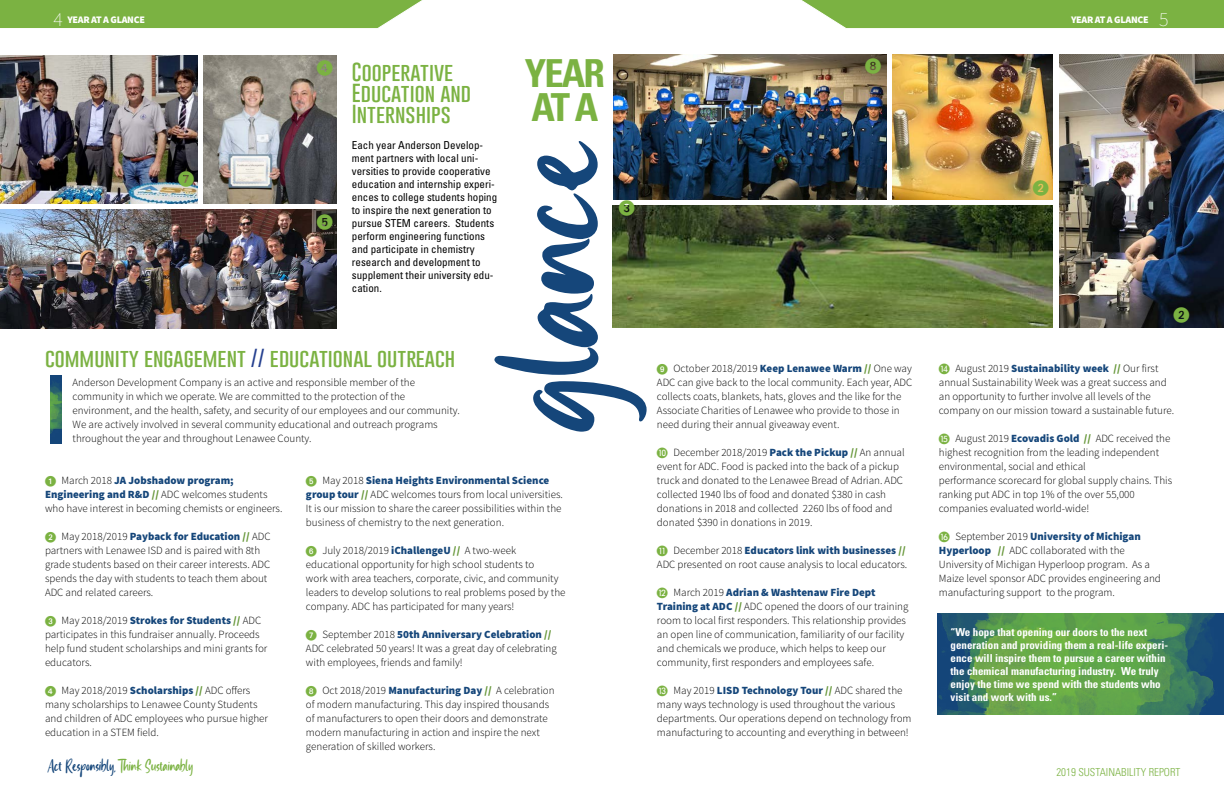
<style>
.page{position:relative;width:1224px;height:792px;background:#fff}
.page>*{position:absolute;margin:0;border:0;box-sizing:border-box;transform-origin:0 0}
.t1{font:130.5px "East Watch";color:#15467a;scale:1.19 1}
.t2{font:700 condensed 38.6px/34.3px "Univers";letter-spacing:-.05em;color:#7bb242}
.t3{font:100 19px/21px "Gobold";color:#7bb242;scale:1.08 1}
.t4{font:16px "European Pi One";color:#7bb242}
.t5{font:15px "East Watch";color:#7bb242}
.t6{font:300 11px/14px "Source Sans Pro";color:#000}
.t7{font:condensed 11px/13px "Univers";color:#000}
.t8{font:700 condensed 11px/13px "Univers";color:#fff}
.t9{font:300 condensed 11px "Univers";color:#7bb242}
.t10{font:900 10px "Source Sans Pro";letter-spacing:-.025em;color:#fff}
.s1{font-weight:200;font-size:20px}
.s2{color:#25408f}
.s3{font-family:"European Pi One";font-weight:400;color:#7bb242}
.s4{font-weight:900;color:#15467a}
.s5{font-weight:900;color:#649536}
.s6{color:#15467a}
</style>
<div class="page">
<img style="left:938px;top:613px;width:286px;height:102px">
<img style="left:0;top:55px;width:198px;height:148px">
<img style="left:204px;top:55px;width:133px;height:148px">
<img style="left:0;top:210px;width:337px;height:119px">
<img style="left:613px;top:54px;width:274px;height:146px">
<img style="left:893px;top:54px;width:160px;height:146px">
<img style="left:612px;top:206px;width:441px;height:122px">
<img style="left:1059px;top:54px;width:165px;height:274px">
<div style="left:50px;top:375px;width:12px;height:68px;background:#15467a"></div>
<img style="left:50px;top:386px;width:12px;height:48px">
<svg style="left:802px;top:0;width:422px;height:29px;background:#86b851"></svg>
<svg style="left:0;top:0;width:422px;height:29px;background:#86b851"></svg>
<p class="t10" style="left:54px;top:13px;width:93px"><span class="s1">4</span> YEAR AT A GLANCE</p>
<p class="t10" style="left:1071px;top:13px;width:99px">YEAR AT A GLANCE <span class="s1">5</span></p>
<h3 class="t4" style="left:317px;top:59px;width:17px">4</h3>
<h3 class="t4" style="left:865px;top:57px;width:17px">8</h3>
<h2 class="t2" style="left:525px;top:56px;width:81px">YEAR<br>AT A</h2>
<h3 class="t3" style="left:352px;top:61px;width:112px">Cooperative<br>Education and<br>Internships</h3>
<p class="t7" style="left:352px;top:138px;width:147px">Each year Anderson Develop&shy;ment partners with local uni&shy;versities to provide cooperative education and internship experi&shy;ences to college students hoping to inspire the next generation to pursue STEM careers. Students perform engineering functions and participate in chemistry research and development to supplement their university edu&shy;cation.</p>
<h1 class="t1" style="left:449px;top:430px;width:244px;rotate:-90deg">glance</h1>
<h3 class="t4" style="left:178px;top:170px;width:17px">7</h3>
<h3 class="t4" style="left:619px;top:199px;width:17px">3</h3>
<h3 class="t4" style="left:317px;top:213px;width:17px">5</h3>
<h3 class="t3" style="left:45px;top:347px;width:381px">community engagement <span class="s2">//</span> educational outreach</h3>
<p class="t6" style="left:657px;top:361px;width:257px"><span class="s3">9</span> October 2018/2019 <span class="s4">Keep Lenawee Warm</span> <span class="s5">//</span> One way ADC can give back to the local community. Each year, ADC collects coats, blankets, hats, gloves and the like for the Associate Charities of Lenawee who provide to those in need during their annual giveaway event.</p>
<p class="t6" style="left:657px;top:445px;width:249px"><span class="s3">J</span> December 2018/2019 <span class="s4">Pack the Pickup</span> <span class="s5">//</span> An annual event for ADC. Food is packed into the back of a pickup truck and donated to the Lenawee Bread of Adrian. ADC collected 1940 lbs of food and donated $380 in cash donations in 2018 and collected 2260 lbs of food and donated $390 in donations in 2019.</p>
<p class="t6" style="left:657px;top:543px;width:252px"><span class="s3">K</span> December 2018 <span class="s4">Educators link with businesses</span> <span class="s5">//<br></span>ADC presented on root cause analysis to local educators.</p>
<p class="t6" style="left:657px;top:585px;width:253px"><span class="s3">L</span> March 2019 <span class="s4">Adrian &amp; Washtenaw Fire Dept Training at ADC</span> <span class="s5">//</span> ADC opened the doors of our training room to local first responders. This relationship provides an open line of communication, familiarity of our facility and chemicals we produce, which helps to keep our community, first responders and employees safe.</p>
<p class="t6" style="left:657px;top:684px;width:256px"><span class="s3">M</span> May 2019 <span class="s4">LISD Technology Tour</span> <span class="s5">//</span> ADC shared the many ways technology is used throughout the various departments. Our operations depend on technology from manufacturing to accounting and everything in between!</p>
<p class="t6" style="left:73px;top:375px;width:389px">Anderson Development Company is an active and responsible member of the community in which we operate. We are committed to the protection of the environment, and the health, safety, and security of our employees and our community.<br>We are actively involved in several community educational and outreach programs throughout the year and throughout Lenawee County.</p>
<p class="t6" style="left:306px;top:473px;width:258px"><span class="s3">5</span> May 2018 <span class="s4">Siena Heights Environmental Science group tour</span> <span class="s5">//</span> ADC welcomes tours from local universities.<br>It is our mission to share the career possibilities within the business of chemistry to the next generation.</p>
<p class="t6" style="left:306px;top:543px;width:261px"><span class="s3">6</span> July 2018/2019 <span class="s4">iChallengeU</span> <span class="s5">//</span> A two-week educational opportunity for high school students to<br>work with area teachers, corporate, civic, and community leaders to develop solutions to real problems posed by the company. ADC has participated for many years!</p>
<p class="t6" style="left:306px;top:627px;width:252px"><span class="s3">7</span> September 2018 <span class="s4">50th Anniversary Celebration</span> <span class="s5">//<br></span>ADC celebrated 50 years! It was a great day of celebrating with employees, friends and family!</p>
<p class="t6" style="left:306px;top:683px;width:250px"><span class="s3">8</span> Oct 2018/2019 <span class="s4">Manufacturing Day</span> <span class="s5">//</span> A celebration of modern manufacturing. This day inspired thousands of manufacturers to open their doors and demonstrate modern manufacturing in action and inspire the next generation of skilled workers.</p>
<p class="t6" style="left:45px;top:473px;width:239px"><span class="s3">1</span> March 2018 <span class="s4">JA Jobshadow program;<br>Engineering and R&amp;D</span> <span class="s5">//</span> ADC welcomes students who have interest in becoming chemists or engineers.</p>
<p class="t6" style="left:45px;top:529px;width:227px"><span class="s3">2</span> May 2018/2019 <span class="s4">Payback for Education</span> <span class="s5">//</span> ADC partners with Lenawee ISD and is paired with 8th grade students based on their career interests. ADC spends the day with students to teach them about ADC and related careers.</p>
<p class="t6" style="left:45px;top:613px;width:224px"><span class="s3">3</span> May 2018/2019 <span class="s4">Strokes for Students</span> <span class="s5">//</span> ADC participates in this fundraiser annually. Proceeds help fund student scholarships and mini grants for educators.</p>
<p class="t6" style="left:45px;top:683px;width:225px"><span class="s3">4</span> May 2018/2019 <span class="s4">Scholarships</span> <span class="s5">//</span> ADC offers many scholarships to Lenawee County Students and children of ADC employees who pursue higher education in a STEM field.</p>
<h3 class="t5" style="left:48px;top:754px;width:147px"><span class="s6">Act Responsibly,</span> Think Sustainably</h3>
<h3 class="t4" style="left:1033px;top:179px;width:17px">2</h3>
<h3 class="t4" style="left:1174px;top:306px;width:17px">2</h3>
<p class="t6" style="left:939px;top:362px;width:237px"><span class="s3">N</span> August 2019 <span class="s4">Sustainability week</span> <span class="s5">//</span> Our first annual Sustainability Week was a great success and an opportunity to further involve all levels of the company on our mission toward a sustainable future.</p>
<p class="t6" style="left:939px;top:432px;width:235px"><span class="s3">O</span> August 2019 <span class="s4">Ecovadis Gold</span> <span class="s5">//</span> ADC received the highest recognition from the leading independent environmental, social and ethical<br>performance scorecard for global supply chains. This ranking put ADC in top 1% of the over 55,000 companies evaluated world-wide!</p>
<p class="t6" style="left:939px;top:530px;width:223px"><span class="s3">P</span> September 2019 <span class="s4">University of Michigan Hyperloop</span> <span class="s5">//</span> ADC collaborated with the University of Michigan Hyperloop program. As a Maize level sponsor ADC provides engineering and manufacturing support to the program.</p>
<p class="t8" style="left:951px;top:626px;width:219px">“We hope that opening our doors to the next generation and providing them a real-life experi&shy;ence will inspire them to pursue a career within the chemical manufacturing industry. We truly enjoy the time we spend with the students who visit and work with us.”</p>
<p class="t9" style="left:1056px;top:765px;width:126px">2019 SUSTAINABILITY REPORT</p>
</div>
